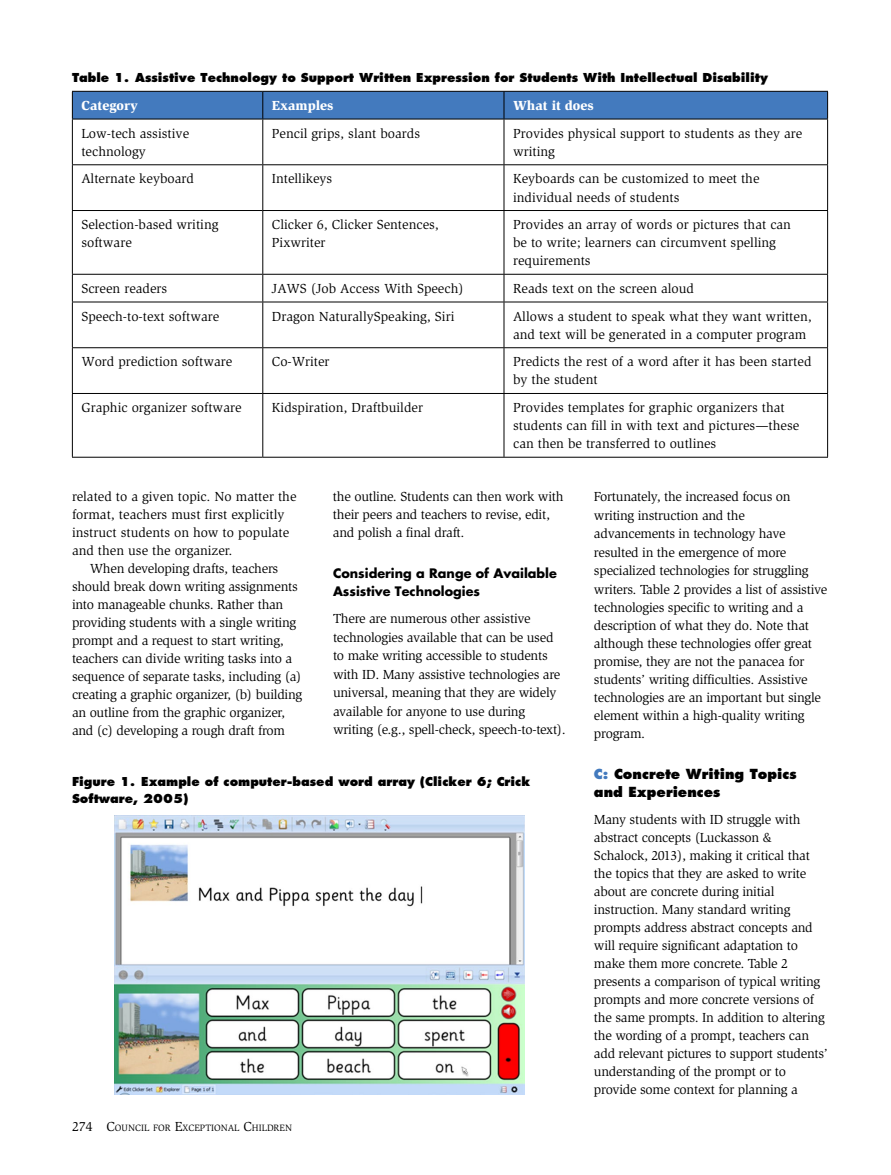
<style>
.page{position:relative;width:891px;height:1175px;background:#fff}
.page>*{position:absolute;margin:0;border:0;box-sizing:border-box;transform-origin:0 0}
.t1{font:13.5px/18px "Slimbach Std";letter-spacing:-.02em;color:#000}
.t2{font:13.5px/18px "Slimbach Std";color:#000}
.t3{font:800 13.5px/18px "Futura Std";color:#000}
.t4{font:900 13.5px "Slimbach Std";color:#fff}
.t5{font:700 12.75px/18px "Futura Std";color:#000}
.t6{font:800 12px/16.5px "Futura Std";color:#000}
.t7{font:9.45px "Slimbach Std";color:#000}
.s1{font-size:13.5px}
.s2{color:#437abe}
</style>
<div class="page">
<hr style="left:72px;top:119px;width:191px;height:1px;background:#000">
<hr style="left:263px;top:119px;width:241px;height:1px;background:#000">
<svg style="left:72px;top:91px;width:756px;height:28px;background:#4074b4"></svg>
<hr style="left:504px;top:119px;width:324px;height:1px;background:#000">
<hr style="left:72px;top:119px;width:1px;height:45px;background:#000">
<hr style="left:262px;top:119px;width:1px;height:45px;background:#000">
<hr style="left:504px;top:119px;width:1px;height:45px;background:#000">
<hr style="left:827px;top:119px;width:1px;height:45px;background:#000">
<hr style="left:72px;top:164px;width:191px;height:1px;background:#000">
<hr style="left:72px;top:165px;width:1px;height:45px;background:#000">
<hr style="left:263px;top:164px;width:241px;height:1px;background:#000">
<hr style="left:262px;top:165px;width:1px;height:45px;background:#000">
<hr style="left:504px;top:164px;width:324px;height:1px;background:#000">
<hr style="left:504px;top:165px;width:1px;height:45px;background:#000">
<hr style="left:827px;top:165px;width:1px;height:45px;background:#000">
<hr style="left:72px;top:210px;width:191px;height:1px;background:#000">
<hr style="left:72px;top:211px;width:1px;height:63px;background:#000">
<hr style="left:263px;top:210px;width:241px;height:1px;background:#000">
<hr style="left:262px;top:211px;width:1px;height:63px;background:#000">
<hr style="left:504px;top:210px;width:324px;height:1px;background:#000">
<hr style="left:504px;top:211px;width:1px;height:63px;background:#000">
<hr style="left:827px;top:211px;width:1px;height:63px;background:#000">
<hr style="left:72px;top:274px;width:191px;height:1px;background:#000">
<svg style="left:72px;top:275px;width:1px;height:26px"></svg>
<hr style="left:263px;top:274px;width:241px;height:1px;background:#000">
<svg style="left:262px;top:275px;width:1px;height:26px"></svg>
<hr style="left:504px;top:274px;width:324px;height:1px;background:#000">
<svg style="left:504px;top:275px;width:1px;height:26px"></svg>
<svg style="left:827px;top:275px;width:1px;height:26px"></svg>
<hr style="left:72px;top:301px;width:191px;height:1px;background:#000">
<hr style="left:72px;top:302px;width:1px;height:45px;background:#000">
<hr style="left:263px;top:301px;width:241px;height:1px;background:#000">
<hr style="left:262px;top:302px;width:1px;height:45px;background:#000">
<hr style="left:504px;top:301px;width:324px;height:1px;background:#000">
<hr style="left:504px;top:302px;width:1px;height:45px;background:#000">
<hr style="left:827px;top:302px;width:1px;height:45px;background:#000">
<hr style="left:72px;top:347px;width:191px;height:1px;background:#000">
<hr style="left:72px;top:348px;width:1px;height:45px;background:#000">
<hr style="left:263px;top:347px;width:241px;height:1px;background:#000">
<hr style="left:262px;top:348px;width:1px;height:45px;background:#000">
<hr style="left:504px;top:347px;width:324px;height:1px;background:#000">
<hr style="left:504px;top:348px;width:1px;height:45px;background:#000">
<hr style="left:827px;top:348px;width:1px;height:45px;background:#000">
<hr style="left:72px;top:393px;width:191px;height:1px;background:#000">
<hr style="left:72px;top:394px;width:1px;height:63px;background:#000">
<hr style="left:72px;top:457px;width:191px;height:1px;background:#000">
<hr style="left:263px;top:393px;width:241px;height:1px;background:#000">
<hr style="left:262px;top:394px;width:1px;height:63px;background:#000">
<hr style="left:263px;top:457px;width:241px;height:1px;background:#000">
<hr style="left:504px;top:393px;width:324px;height:1px;background:#000">
<hr style="left:504px;top:394px;width:1px;height:63px;background:#000">
<hr style="left:827px;top:394px;width:1px;height:63px;background:#000">
<hr style="left:504px;top:457px;width:324px;height:1px;background:#000">
<img style="left:114px;top:815px;width:411px;height:279px">
<p class="t6" style="left:72px;top:69px;width:697px">Table 1. Assistive Technology to Support Written Expression for Students With Intellectual Disability</p>
<p class="t4" style="left:81px;top:97px;width:58px">Category</p>
<p class="t4" style="left:272px;top:97px;width:63px">Examples</p>
<p class="t4" style="left:513px;top:97px;width:82px">What it does</p>
<p class="t2" style="left:81px;top:124px;width:109px">Low-tech assistive technology</p>
<p class="t2" style="left:272px;top:124px;width:150px">Pencil grips, slant boards</p>
<p class="t2" style="left:513px;top:124px;width:291px">Provides physical support to students as they are writing</p>
<p class="t2" style="left:81px;top:170px;width:114px">Alternate keyboard</p>
<p class="t2" style="left:272px;top:170px;width:62px">Intellikeys</p>
<p class="t2" style="left:513px;top:170px;width:248px">Keyboards can be customized to meet the individual needs of students</p>
<p class="t2" style="left:81px;top:216px;width:139px">Selection-based writing software</p>
<p class="t2" style="left:272px;top:216px;width:169px">Clicker 6, Clicker Sentences,<br>Pixwriter</p>
<p class="t2" style="left:513px;top:216px;width:280px">Provides an array of words or pictures that can be to write; learners can circumvent spelling requirements</p>
<p class="t2" style="left:81px;top:279px;width:87px">Screen readers</p>
<p class="t2" style="left:272px;top:279px;width:193px">JAWS (Job Access With Speech)</p>
<p class="t2" style="left:513px;top:279px;width:183px">Reads text on the screen aloud</p>
<p class="t2" style="left:81px;top:307px;width:139px">Speech-to-text software</p>
<p class="t2" style="left:272px;top:307px;width:184px">Dragon NaturallySpeaking, Siri</p>
<p class="t2" style="left:513px;top:307px;width:300px">Allows a student to speak what they want written, and text will be generated in a computer program</p>
<p class="t2" style="left:81px;top:353px;width:152px">Word prediction software</p>
<p class="t2" style="left:272px;top:353px;width:59px">Co-Writer</p>
<p class="t2" style="left:513px;top:353px;width:300px">Predicts the rest of a word after it has been started by the student</p>
<p class="t2" style="left:81px;top:399px;width:162px">Graphic organizer software</p>
<p class="t2" style="left:272px;top:399px;width:153px">Kidspiration, Draftbuilder</p>
<p class="t2" style="left:513px;top:399px;width:288px">Provides templates for graphic organizers that students can fill in with text and pictures—these can then be transferred to outlines</p>
<p class="t2" style="left:72px;top:488px;width:226px">related to a given topic. No matter the format, teachers must first explicitly instruct students on how to populate and then use the organizer.</p>
<p class="t1" style="left:72px;top:560px;width:232px;text-indent:18px">When developing drafts, teachers should break down writing assignments into manageable chunks. Rather than providing students with a single writing prompt and a request to start writing, teachers can divide writing tasks into a sequence of separate tasks, including (a) creating a graphic organizer, (b) building an outline from the graphic organizer, and (c) developing a rough draft from</p>
<p class="t1" style="left:333px;top:488px;width:232px">the outline. Students can then work with their peers and teachers to revise, edit, and polish a final draft.</p>
<p class="t5" style="left:333px;top:564px;width:225px">Considering a Range of Available<br>Assistive Technologies</p>
<p class="t1" style="left:333px;top:609px;width:234px;line-height:18.5px">There are numerous other assistive technologies available that can be used to make writing accessible to students with ID. Many assistive technologies are universal, meaning that they are widely available for anyone to use during writing (e.g., spell-check, speech-to-text).</p>
<p class="t6" style="left:72px;top:773px;width:460px">Figure 1. Example of computer-based word array (Clicker 6; Crick<br>Software, 2005)</p>
<p class="t7" style="left:72px;top:1122px;width:222px"><span class="s1">274 C</span>OUNCIL FOR <span class="s1">E</span>XCEPTIONAL <span class="s1">C</span>HILDREN</p>
<p class="t1" style="left:594px;top:488px;width:235px">Fortunately, the increased focus on writing instruction and the advancements in technology have resulted in the emergence of more specialized technologies for struggling writers. Table 2 provides a list of assistive technologies specific to writing and a description of what they do. Note that although these technologies offer great promise, they are not the panacea for students’ writing difficulties. Assistive technologies are an important but single element within a high-quality writing program.</p>
<p class="t3" style="left:594px;top:764px;width:204px"><span class="s2">C:</span> Concrete Writing Topics and Experiences</p>
<p class="t1" style="left:594px;top:810px;width:235px">Many students with ID struggle with abstract concepts (Luckasson &amp; Schalock, 2013), making it critical that the topics that they are asked to write about are concrete during initial instruction. Many standard writing prompts address abstract concepts and will require significant adaptation to make them more concrete. Table 2 presents a comparison of typical writing prompts and more concrete versions of the same prompts. In addition to altering the wording of a prompt, teachers can add relevant pictures to support students’ understanding of the prompt or to provide some context for planning a</p>
</div>
